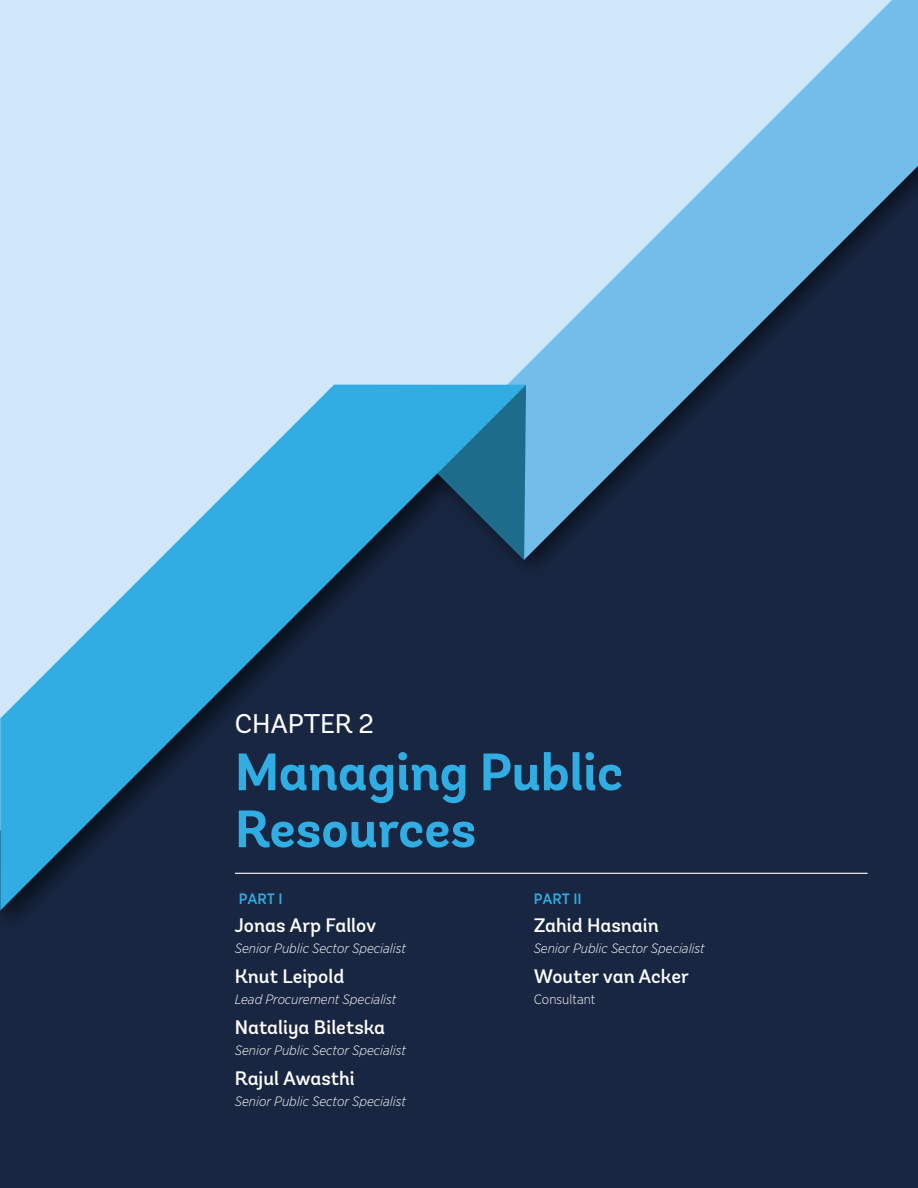
<style>
.page{position:relative;width:918px;height:1188px;background:#182642}
.page>*{position:absolute;margin:0;border:0;box-sizing:border-box;transform-origin:0 0}
.Heading_1{font:700 52.5px/57px "Andes";letter-spacing:-.005em;color:#30ade3}
.Heading_1-2{font:27px "Andes";letter-spacing:-.005em;color:#fff}
.Authors_Name{font:500 19.5px "Andes";color:#fff}
.Part_No{font:500 15px "Gotham Narrow";color:#30ade3}
.Authors_Name-2{font:italic 300 13.5px "Gotham Narrow";color:#fff}
.Authors_Name-3{font:300 13.5px "Gotham Narrow";color:#fff}
</style>
<div class="page">
<div style="left:0;top:0;width:543px;height:565px;background:#d1e8fa"></div>
<svg style="left:428px;top:0;width:490px;height:560px"></svg>
<svg style="left:0;top:385px;width:526px;height:525px"></svg>
<svg style="left:438px;top:385px;width:88px;height:175px"></svg>
<hr style="left:235px;top:873px;width:633px;height:1px;background:#fff">
<p class="Heading_1-2" style="left:235px;top:708px;width:140px">CHAPTER 2</p>
<p class="Heading_1" style="left:235px;top:745px;width:390px">Managing Public<br>Resources</p>
<p class="Part_No" style="left:239px;top:890px;width:45px">PART I</p>
<p class="Authors_Name" style="left:235px;top:913px;width:143px">Jonas Arp Fallov</p>
<p class="Authors_Name-2" style="left:235px;top:940px;width:173px">Senior Public Sector Specialist</p>
<p class="Authors_Name" style="left:235px;top:964px;width:111px">Knut Leipold</p>
<p class="Authors_Name-2" style="left:235px;top:991px;width:163px">Lead Procurement Specialist</p>
<p class="Authors_Name" style="left:235px;top:1015px;width:152px">Nataliya Biletska</p>
<p class="Authors_Name-2" style="left:235px;top:1042px;width:173px">Senior Public Sector Specialist</p>
<p class="Authors_Name" style="left:235px;top:1066px;width:121px">Rajul Awasthi</p>
<p class="Authors_Name-2" style="left:235px;top:1093px;width:173px">Senior Public Sector Specialist</p>
<p class="Part_No" style="left:534px;top:890px;width:50px">PART II</p>
<p class="Authors_Name" style="left:534px;top:913px;width:127px">Zahid Hasnain</p>
<p class="Authors_Name-2" style="left:534px;top:940px;width:173px">Senior Public Sector Specialist</p>
<p class="Authors_Name" style="left:534px;top:964px;width:157px">Wouter van Acker</p>
<p class="Authors_Name-3" style="left:534px;top:991px;width:63px">Consultant</p>
</div>
